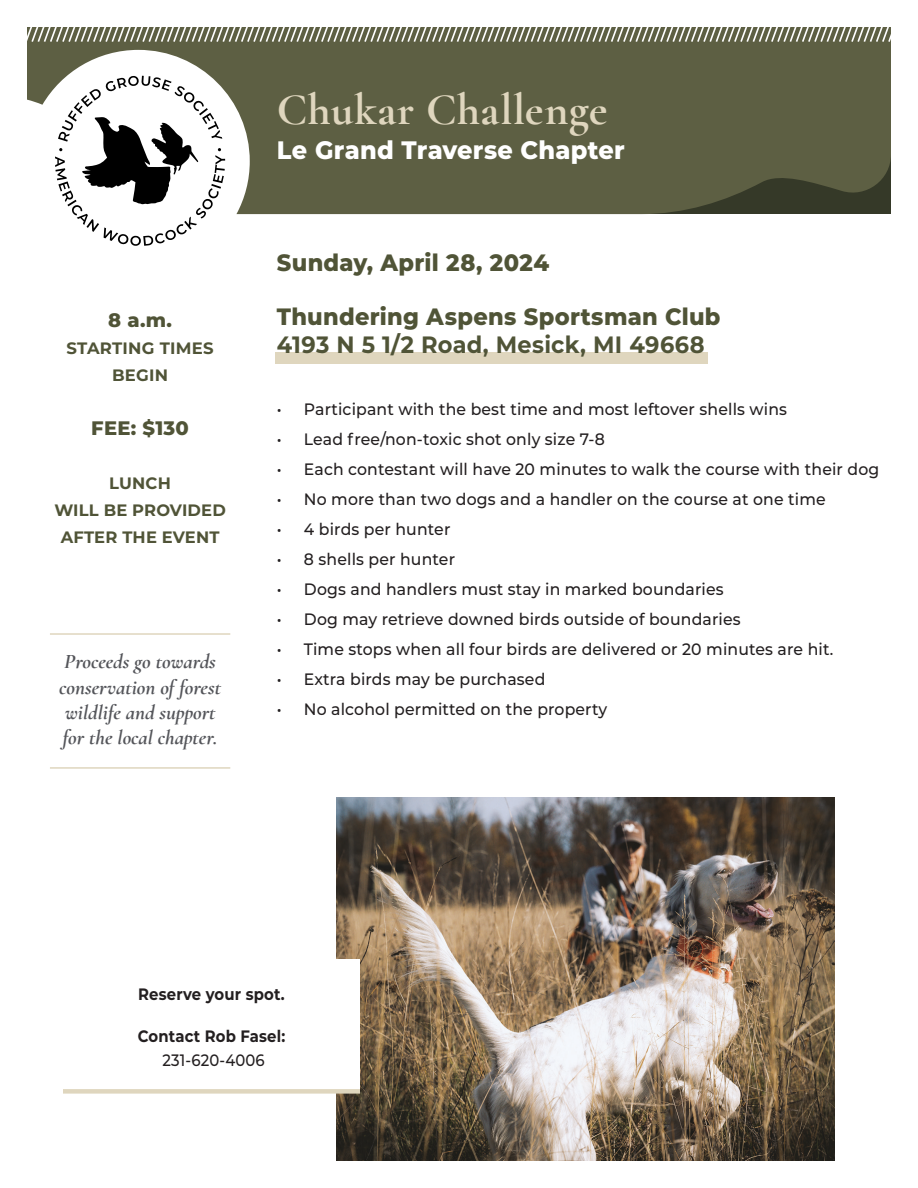
<style>
.page{position:relative;width:918px;height:1188px;background:#fff}
.page>*{position:absolute;margin:0;border:0;box-sizing:border-box;transform-origin:0 0}
.t1{font:700 45px "Cormorant Garamond";letter-spacing:.01em;color:#dfd6be}
.t2{font:800 25.2px "Montserrat";letter-spacing:.01em;color:#fff;scale:.95 1}
.t3{font:800 23.7px "Montserrat";letter-spacing:.015em;color:#505437;scale:.95 1}
.t4{font:700 23.7px "Montserrat";letter-spacing:.015em;color:#505437;scale:.95 1}
.t5{font:italic 700 21px/25.2px "Cormorant Garamond";color:#54555a}
.t6{font:800 19.5px "Montserrat";letter-spacing:.015em;color:#505437}
.t7{font:500 16.5px "Montserrat";letter-spacing:.01em;color:#231f20;scale:.95 1}
.t8{font:700 16.5px/27px "Montserrat";letter-spacing:.01em;color:#505437;text-align:center}
.t9{font:700 16.5px "Montserrat";letter-spacing:.01em;color:#231f20;scale:.9 1}
.t10{font:500 16.5px "Montserrat";letter-spacing:.01em;color:#231f20;scale:.9 1}
</style>
<div class="page">
<img style="left:336px;top:797px;width:499px;height:364px">
<div style="left:275px;top:352px;width:432px;height:12px;background:#dfd6be"></div>
<svg style="left:73px;top:214px;width:133px;height:32px"></svg>
<svg style="left:27px;top:27px;width:864px;height:187px;fill:#5d5f43"></svg>
<div style="left:63px;top:959px;width:297px;height:132px;background:#fff"></div>
<div style="left:63px;top:1089px;width:297px;height:5px;background:#dfd6be"></div>
<hr style="left:50px;top:633px;width:180px;height:2px;background:#dfd6be">
<hr style="left:50px;top:767px;width:180px;height:2px;background:#dfd6be">
<p class="t6" style="left:108px;top:306px;width:65px">8 a.m.</p>
<p class="t8" style="left:67px;top:334px;width:149px">STARTING TIMES</p>
<p class="t8" style="left:112px;top:361px;width:58px">BEGIN</p>
<p class="t6" style="left:91px;top:414px;width:99px">FEE: $130</p>
<p class="t8" style="left:109px;top:469px;width:63px">LUNCH</p>
<p class="t8" style="left:54px;top:496px;width:173px">WILL BE PROVIDED<br>AFTER THE EVENT</p>
<p class="t5" style="left:59px;top:649px;width:163px">Proceeds go towards conservation of forest wildlife and support for the local chapter.</p>
<p class="t1" style="left:277px;top:82px;width:332px">Chukar Challenge</p>
<p class="t2" style="left:277px;top:131px;width:368px">Le Grand Traverse Chapter</p>
<p class="t3" style="left:277px;top:245px;width:288px">Sunday, April 28, 2024</p>
<p class="t3" style="left:277px;top:299px;width:469px">Thundering Aspens Sportsman Club</p>
<p class="t4" style="left:277px;top:328px;width:452px">4193 N 5 1/2 Road, Mesick, MI 49668</p>
<p class="t7" style="left:277px;top:398px;width:539px">• Participant with the best time and most leftover shells wins</p>
<p class="t7" style="left:277px;top:428px;width:347px">• Lead free/non-toxic shot only size 7-8</p>
<p class="t7" style="left:277px;top:458px;width:636px">• Each contestant will have 20 minutes to walk the course with their dog</p>
<p class="t7" style="left:277px;top:488px;width:579px">• No more than two dogs and a handler on the course at one time</p>
<p class="t7" style="left:277px;top:518px;width:184px">• 4 birds per hunter</p>
<p class="t7" style="left:277px;top:548px;width:189px">• 8 shells per hunter</p>
<p class="t7" style="left:277px;top:578px;width:472px">• Dogs and handlers must stay in marked boundaries</p>
<p class="t7" style="left:277px;top:608px;width:490px">• Dog may retrieve downed birds outside of boundaries</p>
<p class="t7" style="left:277px;top:638px;width:587px">• Time stops when all four birds are delivered or 20 minutes are hit.</p>
<p class="t7" style="left:277px;top:668px;width:284px">• Extra birds may be purchased</p>
<p class="t7" style="left:277px;top:698px;width:349px">• No alcohol permitted on the property</p>
<p class="t9" style="left:138px;top:983px;width:164px">Reserve your spot.</p>
<p class="t9" style="left:138px;top:1025px;width:165px">Contact Rob Fasel:</p>
<p class="t10" style="left:163px;top:1049px;width:115px">231-620-4006</p>
</div>
